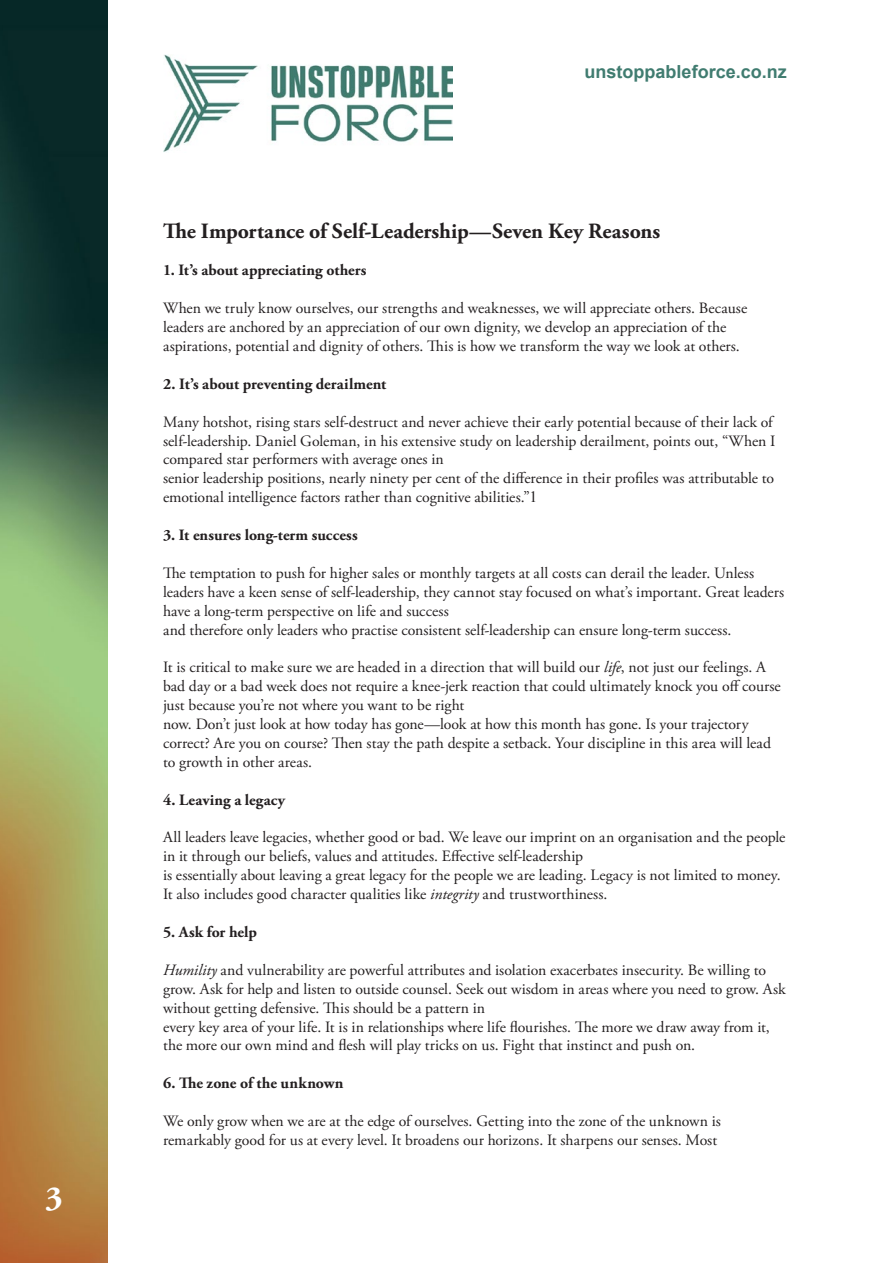
<style>
.page{position:relative;width:893px;height:1263px;background:#fff}
.page>*{position:absolute;margin:0;border:0;box-sizing:border-box;transform-origin:0 0}
.t1{font:700 33.75px "Adobe Garamond Pro";color:#fff}
.t2{font:700 21.75px "Adobe Garamond Pro";color:#231f20}
.t3{font:700 18px "Arial";color:#407c70}
.t4{font:15.75px/18.9px "Adobe Garamond Pro";color:#231f20}
.t5{font:700 15.75px "Adobe Garamond Pro";color:#231f20}
.s1{font-family:"Times New Roman"}
.s2{font-style:italic}
</style>
<div class="page">
<img style="left:0;top:0;width:108px;height:1263px">
<img style="left:163px;top:54px;width:289px;height:98px">
<h1 class="t1" style="left:45px;top:1179px;width:19px">3</h1>
<p class="t3" style="left:585px;top:59px;width:204px">unstoppableforce.co.nz</p>
<h2 class="t2" style="left:163px;top:218px;width:499px">The Importance of Self-Leadership—Seven Key Reasons</h2>
<p class="t5" style="left:163px;top:261px;width:205px">1. It’s about appreciating others</p>
<p class="t4" style="left:163px;top:299px;width:586px">When we truly know ourselves, our strengths and weaknesses, we will appreciate others. Because leaders are anchored by an appreciation of our own dignity, we develop an appreciation of the aspirations, potential and dignity of others. This is how we transform the way we look at others.</p>
<p class="t5" style="left:163px;top:375px;width:225px">2. It’s about preventing derailment</p>
<p class="t4" style="left:163px;top:413px;width:614px">Many hotshot, rising stars self-destruct and never achieve their early potential because of their lack of self-leadership. Daniel Goleman, in his extensive study on leadership derailment, points out, “When I compared star performers with average ones in<br>senior leadership positions, nearly ninety per cent of the difference in their profiles was attributable to emotional intelligence factors rather than cognitive abilities.”<span class="s1">1</span></p>
<p class="t5" style="left:163px;top:526px;width:196px">3. It ensures long-term success</p>
<p class="t4" style="left:163px;top:564px;width:623px">The temptation to push for higher sales or monthly targets at all costs can derail the leader. Unless leaders have a keen sense of self-leadership, they cannot stay focused on what’s important. Great leaders have a long-term perspective on life and success<br>and therefore only leaders who practise consistent self-leadership can ensure long-term success.</p>
<p class="t4" style="left:163px;top:658px;width:619px">It is critical to make sure we are headed in a direction that will build our <span class="s2">life</span>, not just our feelings. A bad day or a bad week does not require a knee-jerk reaction that could ultimately knock you off course just because you’re not where you want to be right<br>now. Don’t just look at how today has gone—look at how this month has gone. Is your trajectory correct? Are you on course? Then stay the path despite a setback. Your discipline in this area will lead to growth in other areas.</p>
<p class="t5" style="left:163px;top:790px;width:124px">4. Leaving a legacy</p>
<p class="t4" style="left:163px;top:828px;width:624px">All leaders leave legacies, whether good or bad. We leave our imprint on an organisation and the people in it through our beliefs, values and attitudes. Effective self-leadership<br>is essentially about leaving a great legacy for the people we are leading. Legacy is not limited to money.<br>It also includes good character qualities like <span class="s2">integrity</span> and trustworthiness.</p>
<p class="t5" style="left:163px;top:923px;width:95px">5. Ask for help</p>
<p class="t4" style="left:163px;top:961px;width:624px"><span class="s2">Humility</span> and vulnerability are powerful attributes and isolation exacerbates insecurity. Be willing to grow. Ask for help and listen to outside counsel. Seek out wisdom in areas where you need to grow. Ask without getting defensive. This should be a pattern in<br>every key area of your life. It is in relationships where life flourishes. The more we draw away from it, the more our own mind and flesh will play tricks on us. Fight that instinct and push on.</p>
<p class="t5" style="left:163px;top:1074px;width:182px">6. The zone of the unknown</p>
<p class="t4" style="left:163px;top:1112px;width:560px">We only grow when we are at the edge of ourselves. Getting into the zone of the unknown is remarkably good for us at every level. It broadens our horizons. It sharpens our senses. Most</p>
</div>
